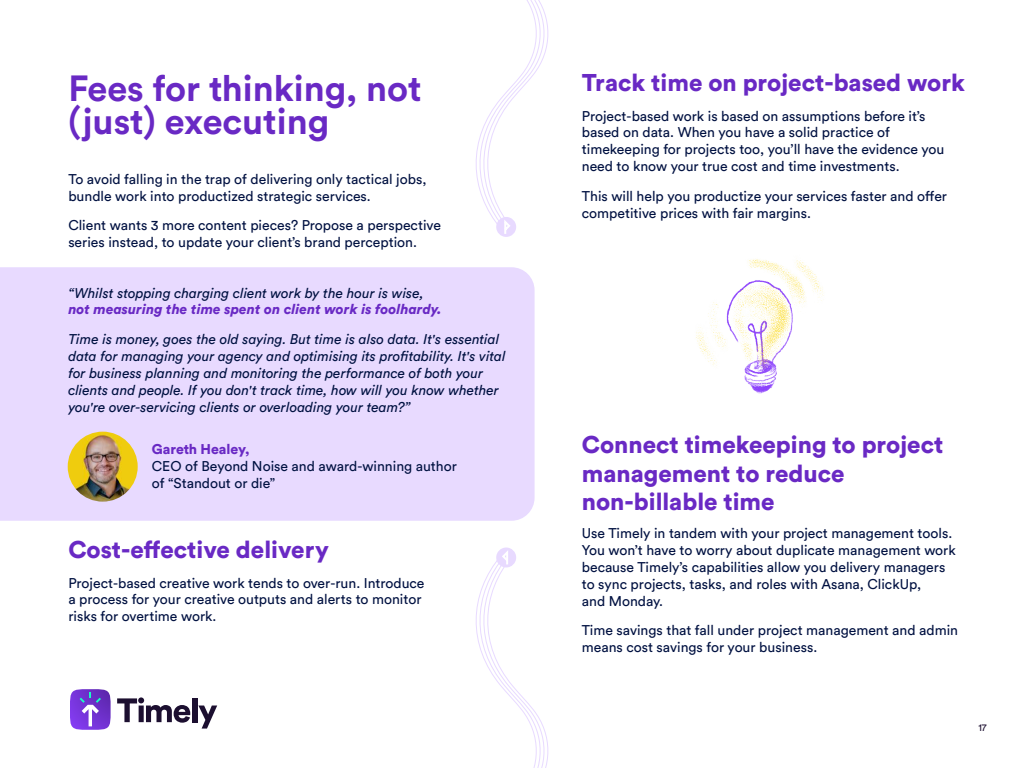
<style>
.page{position:relative;width:1024px;height:768px;background:#fff}
.page>*{position:absolute;margin:0;border:0;box-sizing:border-box;transform-origin:0 0}
.t1{font:700 36px/33px "Circular Std";color:#6929c4}
.t2{font:900 24px/28.8px "Circular Std";color:#6929c4}
.t3{font:14px/16.8px "Circular Std";color:#001141}
.t4{font:italic 14px/16.8px "Circular Std";color:#001141}
.t5{font:italic 900 14px "Circular Std";color:#6929c4}
.t6{font:900 14px "Circular Std";color:#6929c4}
.t7{font:10px "Circular Std";color:#1c0f30}
</style>
<div class="page">
<div style="left:0;top:267px;width:509px;height:254px;background:#e8daff"></div>
<div style="left:496px;top:217px;width:20px;height:20px;background:#e8daff;border-radius:50%"></div>
<svg style="left:475px;top:0;width:74px;height:235px"></svg>
<svg style="left:475px;top:548px;width:74px;height:220px"></svg>
<img style="left:509px;top:217px;width:315px;height:339px">
<svg style="left:117px;top:697px;width:73px;height:26px"></svg>
<div style="left:192px;top:698px;width:5px;height:24px;background:#1c0f30"></div>
<svg style="left:198px;top:706px;width:19px;height:23px"></svg>
<svg style="left:70px;top:689px;width:41px;height:41px;background:#8554d8"></svg>
<img style="left:68px;top:432px;width:70px;height:70px;border-radius:35px">
<h1 class="t1" style="left:68px;top:71px;width:355px">Fees for thinking, not (just) executing</h1>
<p class="t3" style="left:68px;top:170px;width:360px">To avoid falling in the trap of delivering only tactical jobs, bundle work into productized strategic services.</p>
<p class="t3" style="left:68px;top:217px;width:374px">Client wants 3 more content pieces? Propose a perspective series instead, to update your client’s brand perception.</p>
<p class="t4" style="left:68px;top:284px;width:357px">“Whilst stopping charging client work by the hour is wise,</p>
<p class="t5" style="left:68px;top:300px;width:375px">not measuring the time spent on client work is foolhardy.</p>
<p class="t4" style="left:68px;top:331px;width:439px">Time is money, goes the old saying. But time is also data. It's essential data for managing your agency and optimising its profitability. It's vital for business planning and monitoring the performance of both your clients and people. If you don't track time, how will you know whether you're over-servicing clients or overloading your team?”</p>
<p class="t6" style="left:152px;top:440px;width:99px">Gareth Healey,</p>
<p class="t3" style="left:152px;top:458px;width:307px">CEO of Beyond Noise and award-winning author of “Standout or die”</p>
<h2 class="t2" style="left:68px;top:534px;width:262px">Cost-effective delivery</h2>
<p class="t3" style="left:68px;top:574px;width:358px">Project-based creative work tends to over-run. Introduce a process for your creative outputs and alerts to monitor risks for overtime work.</p>
<h2 class="t2" style="left:582px;top:67px;width:385px">Track time on project-based work</h2>
<p class="t3" style="left:582px;top:107px;width:364px">Project-based work is based on assumptions before it’s based on data. When you have a solid practice of timekeeping for projects too, you’ll have the evidence you need to know your true cost and time investments.</p>
<p class="t3" style="left:582px;top:188px;width:367px">This will help you productize your services faster and offer competitive prices with fair margins.</p>
<h2 class="t2" style="left:582px;top:429px;width:363px">Connect timekeeping to project management to reduce non-billable time</h2>
<p class="t3" style="left:582px;top:525px;width:375px">Use Timely in tandem with your project management tools.<br>You won’t have to worry about duplicate management work because Timely’s capabilities allow you delivery managers to sync projects, tasks, and roles with Asana, ClickUp,<br>and Monday.</p>
<p class="t3" style="left:582px;top:622px;width:378px">Time savings that fall under project management and admin means cost savings for your business.</p>
<p class="t7" style="left:978px;top:721px;width:10px">17</p>
</div>
